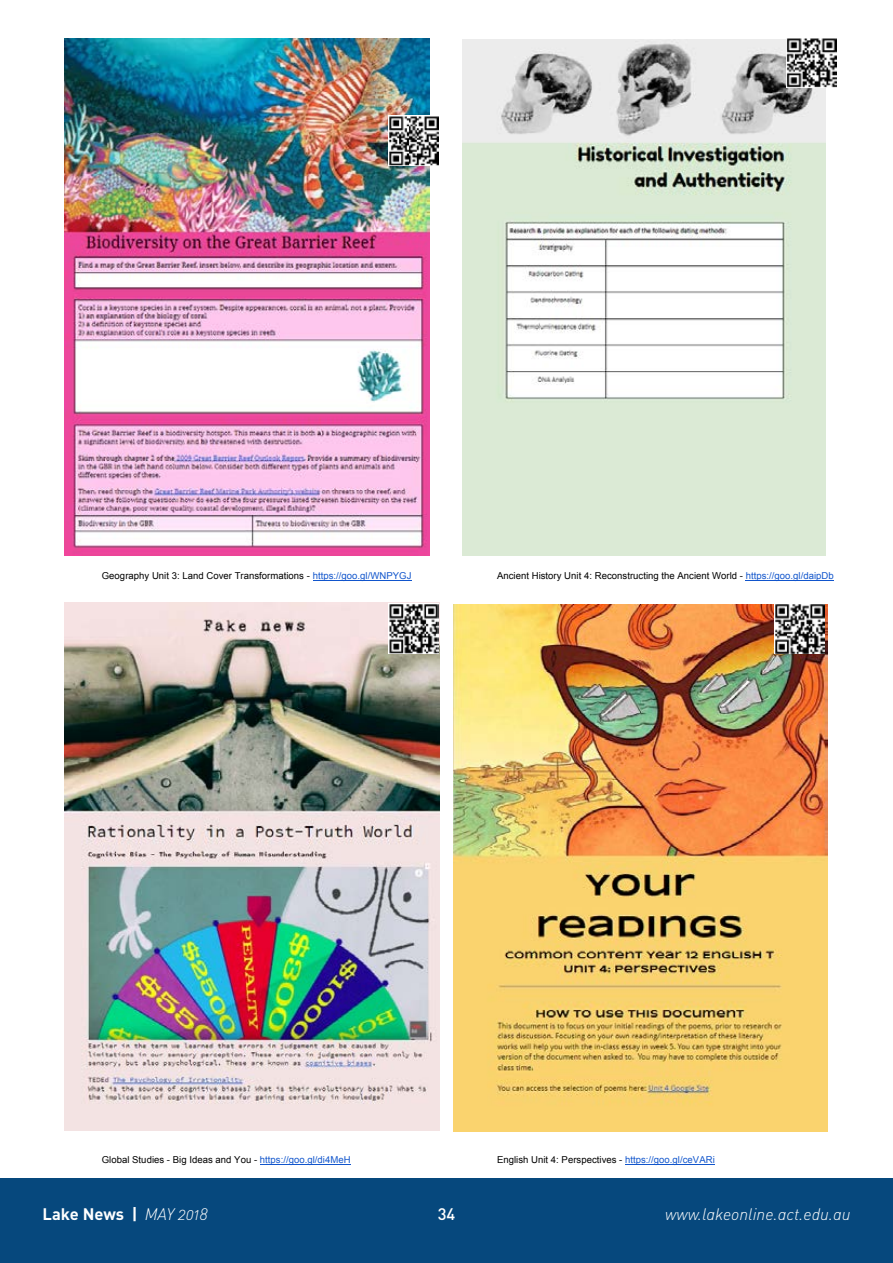
<style>
.page{position:relative;width:893px;height:1263px;background:#fff}
.page>*{position:absolute;margin:0;border:0;box-sizing:border-box;transform-origin:0 0}
.t1{font:16.5px "DIN Light Italic Alt";color:#fff}
.t2{font:700 16.5px "DIN";color:#fff}
.t3{font:500 16.5px "DIN";color:#fff}
.t4{font:9.6px "Arial";letter-spacing:.005em;color:#000}
.s1{color:#15c}
.s2{font-family:"DIN Light Italic Alt";font-weight:400}
</style>
<div class="page">
<div style="left:0;top:1178px;width:893px;height:85px;background:#06487d"></div>
<hr style="left:313px;top:580px;width:98px;height:1px;background:#15c">
<hr style="left:746px;top:580px;width:88px;height:1px;background:#15c">
<hr style="left:260px;top:1165px;width:91px;height:1px;background:#15c">
<hr style="left:625px;top:1165px;width:90px;height:1px;background:#15c">
<img style="left:453px;top:604px;width:375px;height:528px">
<img style="left:64px;top:38px;width:366px;height:518px">
<img style="left:389px;top:116px;width:49px;height:49px">
<img style="left:462px;top:40px;width:363px;height:516px">
<img style="left:774px;top:604px;width:50px;height:49px">
<img style="left:65px;top:602px;width:374px;height:528px">
<img style="left:389px;top:604px;width:50px;height:49px">
<img style="left:787px;top:38px;width:49px;height:49px">
<p class="t4" style="left:102px;top:569px;width:311px">Geography Unit 3: Land Cover Transformations - <span class="s1">https://goo.gl/WNPYGJ</span></p>
<p class="t4" style="left:497px;top:569px;width:338px">Ancient History Unit 4: Reconstructing the Ancient World - <span class="s1">https://goo.gl/daipDb</span></p>
<p class="t4" style="left:102px;top:1153px;width:250px">Global Studies - Big Ideas and You - <span class="s1">https://goo.gl/di4MeH</span></p>
<p class="t4" style="left:497px;top:1153px;width:219px">English Unit 4: Perspectives - <span class="s1">https://goo.gl/ceVARi</span></p>
<h1 class="t2" style="left:43px;top:1204px;width:167px">Lake News | <span class="s2">MAY 2018</span></h1>
<h1 class="t3" style="left:438px;top:1204px;width:19px">34</h1>
<h1 class="t1" style="left:665px;top:1204px;width:187px">www.lakeonline.act.edu.au</h1>
</div>
